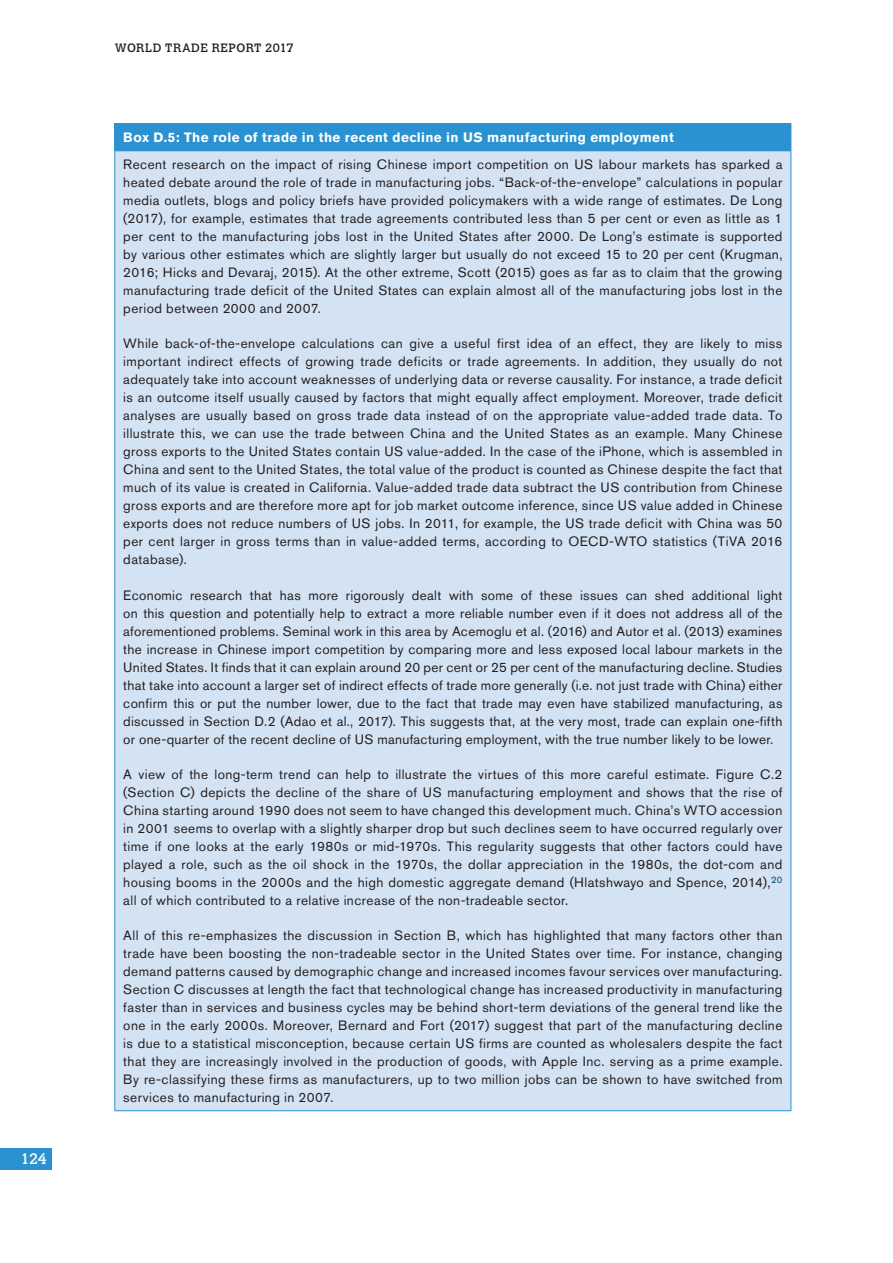
<style>
.page{position:relative;width:893px;height:1263px;background:#fff}
.page>*{position:absolute;margin:0;border:0;box-sizing:border-box;transform-origin:0 0}
.t1{font:15px "Calvert";color:#fff}
.Txt_courant{font:13.5px/18px "Akzidenz Grotesk Std";letter-spacing:.03em;color:#231f20;text-align:justify}
.Txt_courant-2{font:700 13.5px "Akzidenz Grotesk BE";letter-spacing:.03em;color:#fff}
.t2{font:12px "Calvert";letter-spacing:.035em;color:#231f20}
</style>
<div class="page">
<div style="left:0;top:1148px;width:51px;height:21px;background:#2a92d0"></div>
<div style="left:115px;top:124px;width:676px;height:27px;background:#2a92d0"></div>
<div style="left:115px;top:151px;width:675px;height:959px;background:#d4e3f4"></div>
<svg style="left:114px;top:124px;width:1px;height:26px"></svg>
<hr style="left:114px;top:123px;width:677px;height:1px;background:#2a92d0">
<hr style="left:114px;top:151px;width:1px;height:422px;background:#2a92d0">
<hr style="left:114px;top:150px;width:677px;height:1px;background:#2a92d0">
<hr style="left:790px;top:151px;width:1px;height:422px;background:#2a92d0">
<hr style="left:114px;top:573px;width:1px;height:537px;background:#2a92d0">
<hr style="left:790px;top:573px;width:1px;height:537px;background:#2a92d0">
<hr style="left:114px;top:1110px;width:677px;height:1px;background:#2a92d0">
<p class="t1" style="left:21px;top:1150px;width:27px">124</p>
<p class="t2" style="left:115px;top:40px;width:180px">WORLD TRADE REPORT 2017</p>
<p class="Txt_courant-2" style="left:123px;top:130px;width:552px">Box D.5: The role of trade in the recent decline in US manufacturing employment</p>
<p class="Txt_courant" style="left:123px;top:156px;width:661px">Recent research on the impact of rising Chinese import competition on US labour markets has sparked a heated debate around the role of trade in manufacturing jobs. “Back-of-the-envelope” calculations in popular media outlets, blogs and policy briefs have provided policymakers with a wide range of estimates. De Long (2017), for example, estimates that trade agreements contributed less than 5 per cent or even as little as 1 per cent to the manufacturing jobs lost in the United States after 2000. De Long’s estimate is supported by various other estimates which are slightly larger but usually do not exceed 15 to 20 per cent (Krugman, 2016; Hicks and Devaraj, 2015). At the other extreme, Scott (2015) goes as far as to claim that the growing manufacturing trade deficit of the United States can explain almost all of the manufacturing jobs lost in the period between 2000 and 2007.</p>
<p class="Txt_courant" style="left:123px;top:335px;width:661px">While back-of-the-envelope calculations can give a useful first idea of an effect, they are likely to miss important indirect effects of growing trade deficits or trade agreements. In addition, they usually do not adequately take into account weaknesses of underlying data or reverse causality. For instance, a trade deficit is an outcome itself usually caused by factors that might equally affect employment. Moreover, trade deficit analyses are usually based on gross trade data instead of on the appropriate value-added trade data. To illustrate this, we can use the trade between China and the United States as an example. Many Chinese gross exports to the United States contain US value-added. In the case of the iPhone, which is assembled in China and sent to the United States, the total value of the product is counted as Chinese despite the fact that much of its value is created in California. Value-added trade data subtract the US contribution from Chinese gross exports and are therefore more apt for job market outcome inference, since US value added in Chinese exports does not reduce numbers of US jobs. In 2011, for example, the US trade deficit with China was 50 per cent larger in gross terms than in value-added terms, according to OECD-WTO statistics (TiVA 2016 database).</p>
<p class="Txt_courant" style="left:123px;top:586px;width:661px">Economic research that has more rigorously dealt with some of these issues can shed additional light on this question and potentially help to extract a more reliable number even if it does not address all of the aforementioned problems. Seminal work in this area by Acemoglu et al. (2016) and Autor et al. (2013) examines the increase in Chinese import competition by comparing more and less exposed local labour markets in the United States. It finds that it can explain around 20 per cent or 25 per cent of the manufacturing decline. Studies that take into account a larger set of indirect effects of trade more generally (i.e. not just trade with China) either confirm this or put the number lower, due to the fact that trade may even have stabilized manufacturing, as discussed in Section D.2 (Adao et al., 2017). This suggests that, at the very most, trade can explain one-fifth or one-quarter of the recent decline of US manufacturing employment, with the true number likely to be lower.</p>
<p class="Txt_courant" style="left:123px;top:765px;width:661px">A view of the long-term trend can help to illustrate the virtues of this more careful estimate. Figure C.2 (Section C) depicts the decline of the share of US manufacturing employment and shows that the rise of China starting around 1990 does not seem to have changed this development much. China’s WTO accession in 2001 seems to overlap with a slightly sharper drop but such declines seem to have occurred regularly over time if one looks at the early 1980s or mid-1970s. This regularity suggests that other factors could have played a role, such as the oil shock in the 1970s, the dollar appreciation in the 1980s, the dot-com and housing booms in the 2000s and the high domestic aggregate demand (Hlatshwayo and Spence, 2014),<sup>20 </sup>all of which contributed to a relative increase of the non-tradeable sector.</p>
<p class="Txt_courant" style="left:123px;top:926px;width:661px">All of this re-emphasizes the discussion in Section B, which has highlighted that many factors other than trade have been boosting the non-tradeable sector in the United States over time. For instance, changing demand patterns caused by demographic change and increased incomes favour services over manufacturing.<br>Section C discusses at length the fact that technological change has increased productivity in manufacturing faster than in services and business cycles may be behind short-term deviations of the general trend like the one in the early 2000s. Moreover, Bernard and Fort (2017) suggest that part of the manufacturing decline is due to a statistical misconception, because certain US firms are counted as wholesalers despite the fact that they are increasingly involved in the production of goods, with Apple Inc. serving as a prime example.<br>By re-classifying these firms as manufacturers, up to two million jobs can be shown to have switched from services to manufacturing in 2007.</p>
</div>
